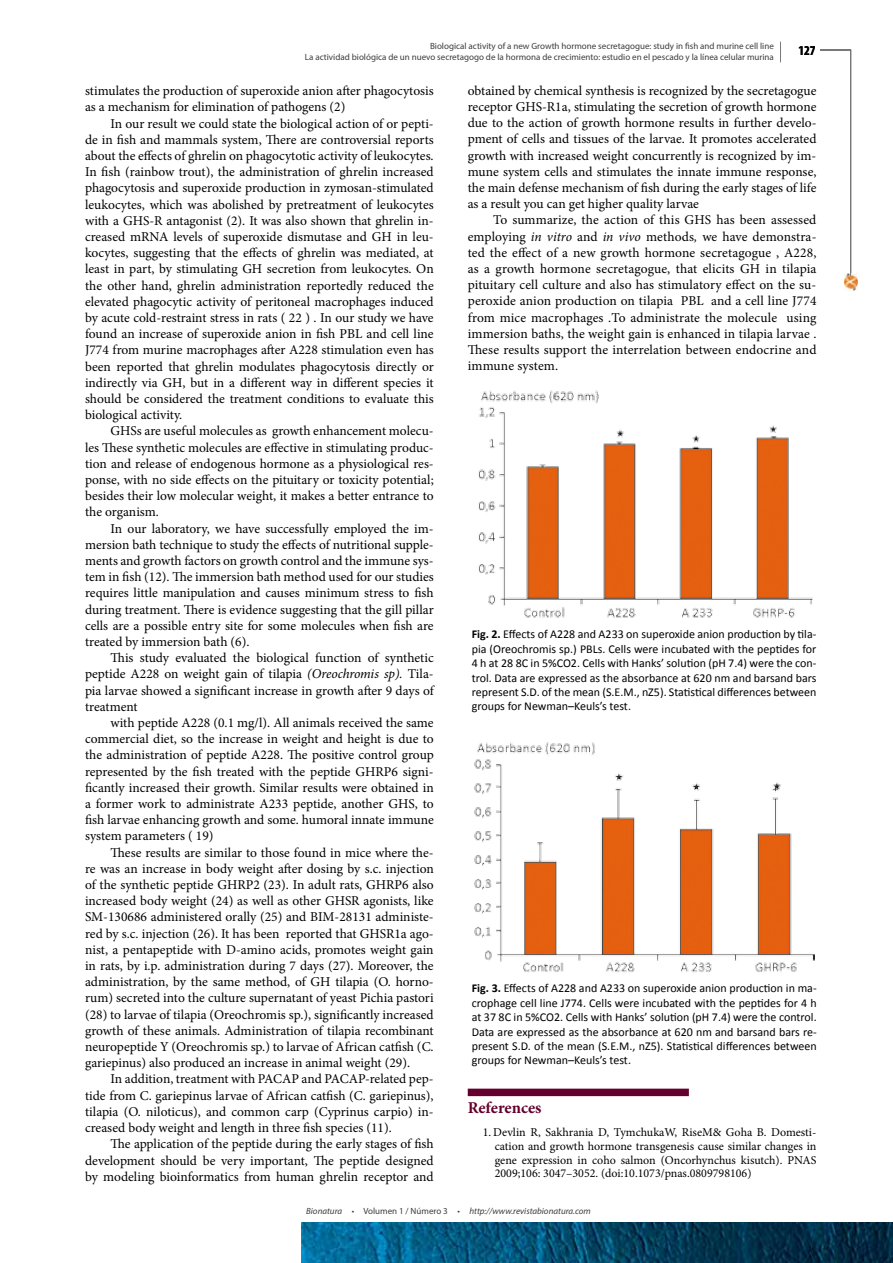
<style>
.page{position:relative;width:893px;height:1263px;background:#fff}
.page>*{position:absolute;margin:0;border:0;box-sizing:border-box;transform-origin:0 0}
.t1{font:700 16.5px "Minion Pro";letter-spacing:-.005em;color:#64002b}
.t2{font:13.5px/16.2px "Minion Pro";color:#000;text-align:justify}
.t3{font:700 condensed 13.5px "Myriad Pro";color:#010000}
.t4{font:12px/14.4px "Calibri";color:#000;text-align:justify}
.t5{font:12px/14px "Minion Pro";color:#000;text-align:justify}
.t6{font:9px/10.8px "Myriad Pro";color:#3d3c3c;text-align:right}
.t7{font:italic 9px "Myriad Pro";color:#3d3c3c}
.s1{font-style:italic}
.s2{font-weight:700}
.s3{font-style:normal}
</style>
<div class="page">
<svg style="left:780px;top:42px;width:1px;height:20px"></svg>
<img style="left:844px;top:274px;width:13px;height:17px">
<hr style="left:850px;top:50px;width:1px;height:226px;background:#797779">
<hr style="left:820px;top:50px;width:31px;height:1px;background:#797779">
<img style="left:302px;top:1222px;width:591px;height:41px">
<img style="left:478px;top:390px;width:335px;height:228px">
<img style="left:474px;top:742px;width:340px;height:230px">
<div style="left:468px;top:1089px;width:221px;height:7px;background:#64002b"></div>
<p class="t6" style="left:305px;top:41px;width:470px">Biological activity of a new Growth hormone secretagogue: study in fish and murine cell line<br>La actividad biológica de un nuevo secretagogo de la hormona de crecimiento: estudio en el pescado y la línea celular murina</p>
<p class="t3" style="left:798px;top:42px;width:19px">127</p>
<p class="t2" style="left:85px;top:82px;width:350px">stimulates the production of superoxide anion after phagocytosis as a mechanism for elimination of pathogens (2)</p>
<p class="t2" style="left:85px;top:115px;width:350px;text-indent:26px">In our result we could state the biological action of or pepti&shy;de in fish and mammals system, There are controversial reports about the effects of ghrelin on phagocytotic activity of leukocytes.<br>In fish (rainbow trout), the administration of ghrelin increased phagocytosis and superoxide production in zymosan-stimulated leukocytes, which was abolished by pretreatment of leukocytes with a GHS-R antagonist (2). It was also shown that ghrelin in&shy;creased mRNA levels of superoxide dismutase and GH in leu&shy;kocytes, suggesting that the effects of ghrelin was mediated, at least in part, by stimulating GH secretion from leukocytes. On the other hand, ghrelin administration reportedly reduced the elevated phagocytic activity of peritoneal macrophages induced by acute cold-restraint stress in rats ( 22 ) . In our study we have found an increase of superoxide anion in fish PBL and cell line J774 from murine macrophages after A228 stimulation even has been reported that ghrelin modulates phagocytosis directly or indirectly via GH, but in a different way in different species it should be considered the treatment conditions to evaluate this biological activity.</p>
<p class="t2" style="left:85px;top:423px;width:350px;text-indent:26px">GHSs are useful molecules as growth enhancement molecu&shy;les These synthetic molecules are effective in stimulating produc&shy;tion and release of endogenous hormone as a physiological res&shy;ponse, with no side effects on the pituitary or toxicity potential; besides their low molecular weight, it makes a better entrance to the organism.</p>
<p class="t2" style="left:85px;top:520px;width:350px;text-indent:26px">In our laboratory, we have successfully employed the im&shy;mersion bath technique to study the effects of nutritional supple&shy;ments and growth factors on growth control and the immune sys&shy;tem in fish (12). The immersion bath method used for our studies requires little manipulation and causes minimum stress to fish during treatment. There is evidence suggesting that the gill pillar cells are a possible entry site for some molecules when fish are treated by immersion bath (6).</p>
<p class="t2" style="left:85px;top:650px;width:350px;text-indent:26px">This study evaluated the biological function of synthetic peptide A228 on weight gain of tilapia <span class="s1">(Oreochromis sp).</span> Tila&shy;pia larvae showed a significant increase in growth after 9 days of treatment</p>
<p class="t2" style="left:85px;top:715px;width:350px;text-indent:26px">with peptide A228 (0.1 mg/l). All animals received the same commercial diet, so the increase in weight and height is due to the administration of peptide A228. The positive control group represented by the fish treated with the peptide GHRP6 signi&shy;ficantly increased their growth. Similar results were obtained in a former work to administrate A233 peptide, another GHS, to fish larvae enhancing growth and some. humoral innate immune system parameters ( 19)</p>
<p class="t2" style="left:85px;top:844px;width:350px;text-indent:26px">These results are similar to those found in mice where the&shy;re was an increase in body weight after dosing by s.c. injection of the synthetic peptide GHRP2 (23). In adult rats, GHRP6 also increased body weight (24) as well as other GHSR agonists, like SM-130686 administered orally (25) and BIM-28131 administe&shy;red by s.c. injection (26). It has been reported that GHSR1a ago&shy;nist, a pentapeptide with D-amino acids, promotes weight gain in rats, by i.p. administration during 7 days (27). Moreover, the administration, by the same method, of GH tilapia (O. horno&shy;rum) secreted into the culture supernatant of yeast Pichia pastori (28) to larvae of tilapia (Oreochromis sp.), significantly increased growth of these animals. Administration of tilapia recombinant neuropeptide Y (Oreochromis sp.) to larvae of African catfish (C. gariepinus) also produced an increase in animal weight (29).</p>
<p class="t2" style="left:85px;top:1071px;width:350px;text-indent:26px">In addition, treatment with PACAP and PACAP-related pep&shy;tide from C. gariepinus larvae of African catfish (C. gariepinus), tilapia (O. niloticus), and common carp (Cyprinus carpio) in&shy;creased body weight and length in three fish species (11).</p>
<p class="t2" style="left:85px;top:1136px;width:350px;text-indent:26px">The application of the peptide during the early stages of fish development should be very important, The peptide designed by modeling bioinformatics from human ghrelin receptor and</p>
<p class="t2" style="left:468px;top:83px;width:350px">obtained by chemical synthesis is recognized by the secretagogue receptor GHS-R1a, stimulating the secretion of growth hormone due to the action of growth hormone results in further develo&shy;pment of cells and tissues of the larvae. It promotes accelerated growth with increased weight concurrently is recognized by im&shy;mune system cells and stimulates the innate immune response, the main defense mechanism of fish during the early stages of life as a result you can get higher quality larvae</p>
<p class="t2" style="left:468px;top:212px;width:350px;text-indent:26px">To summarize, the action of this GHS has been assessed employing <span class="s1">in vitro</span> and <span class="s1">in vivo</span> methods<span class="s1">,</span> we have demonstra&shy;ted the effect of a new growth hormone secretagogue , A228, as a growth hormone secretagogue, that elicits GH in tilapia pituitary cell culture and also has stimulatory effect on the su&shy;peroxide anion production on tilapia PBL and a cell line J774 from mice macrophages .To administrate the molecule using immersion baths, the weight gain is enhanced in tilapia larvae .<br>These results support the interrelation between endocrine and immune system.</p>
<p class="t4" style="left:472px;top:627px;width:346px"><span class="s2">Fig. 2.</span> Effects of A228 and A233 on superoxide anion production by tila&shy;pia (Oreochromis sp.) PBLs. Cells were incubated with the peptides for 4 h at 28 8C in 5%CO2. Cells with Hanks’ solution (pH 7.4) were the con&shy;trol. Data are expressed as the absorbance at 620 nm and barsand bars represent S.D. of the mean (S.E.M., nZ5). Statistical differences between groups for Newman–Keuls’s test.</p>
<p class="t4" style="left:472px;top:981px;width:346px"><span class="s2">Fig. 3.</span> Effects of A228 and A233 on superoxide anion production in ma&shy;crophage cell line J774. Cells were incubated with the peptides for 4 h at 37 8C in 5%CO2. Cells with Hanks’ solution (pH 7.4) were the control.<br>Data are expressed as the absorbance at 620 nm and barsand bars re&shy;present S.D. of the mean (S.E.M., nZ5). Statistical differences between groups for Newman–Keuls’s test.</p>
<p class="t1" style="left:468px;top:1096px;width:75px">References</p>
<p class="t5" style="left:495px;top:1125px;width:323px;text-indent:-12px">1. Devlin R, Sakhrania D, TymchukaW, RiseM&amp; Goha B. Domesti&shy;cation and growth hormone transgenesis cause similar changes in gene expression in coho salmon (Oncorhynchus kisutch). PNAS 2009;106: 3047–3052. (doi:10.1073/pnas.0809798106)</p>
<p class="t7" style="left:306px;top:1206px;width:286px">Bionatura <span class="s3">• Volumen 1 / Número 3 •</span> http://www.revistabionatura.com</p>
</div>
